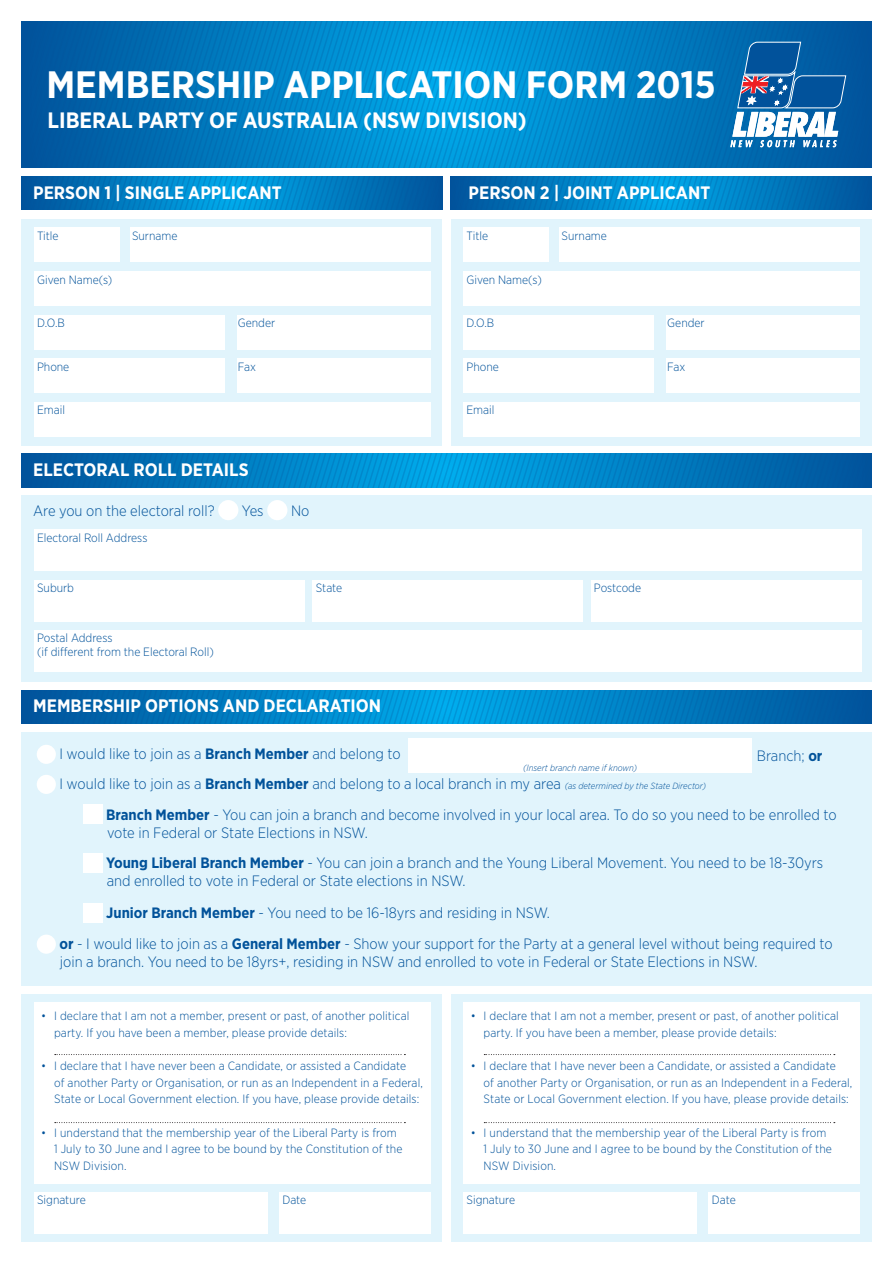
<style>
.page{position:relative;width:893px;height:1263px;background:#fff}
.page>*{position:absolute;margin:0;border:0;box-sizing:border-box;transform-origin:0 0}
.t1{font:700 38.1px "Gotham Narrow";color:#fff}
.t2{font:700 22.2px "Gotham Narrow";color:#fff}
.t3{font:700 18px "Gotham Narrow";color:#fff}
.t4{font:300 15px/18px "Gotham Narrow";color:#01529a}
.t5{font:300 12px/16.5px "Gotham Narrow";letter-spacing:.01em;color:#01529a}
.t6{font:italic 300 9px "Gotham Narrow";color:#01529a}
.s1{font-weight:700}
.s2{font-style:italic;font-size:9px}
</style>
<div class="page">
<svg style="left:21px;top:177px;width:421px;height:33px;background:#007abf"></svg>
<svg style="left:451px;top:177px;width:421px;height:33px;background:#007abf"></svg>
<svg style="left:21px;top:454px;width:851px;height:33px;background:#007bbf"></svg>
<svg style="left:21px;top:690px;width:851px;height:33px;background:#007bbf"></svg>
<div style="left:21px;top:495px;width:851px;height:187px;background:#e1f4fc"></div>
<div style="left:34px;top:529px;width:827px;height:42px;background:#fff"></div>
<div style="left:34px;top:630px;width:827px;height:42px;background:#fff"></div>
<div style="left:34px;top:580px;width:270px;height:41px;background:#fff"></div>
<div style="left:313px;top:580px;width:270px;height:41px;background:#fff"></div>
<div style="left:591px;top:580px;width:270px;height:41px;background:#fff"></div>
<div style="left:218px;top:500px;width:20px;height:20px;background:#fff;border-radius:50%"></div>
<div style="left:267px;top:500px;width:20px;height:20px;background:#fff;border-radius:50%"></div>
<div style="left:21px;top:219px;width:421px;height:226px;background:#e1f4fc"></div>
<div style="left:34px;top:228px;width:85px;height:34px;background:#fff"></div>
<div style="left:130px;top:228px;width:300px;height:34px;background:#fff"></div>
<div style="left:34px;top:271px;width:396px;height:34px;background:#fff"></div>
<div style="left:34px;top:402px;width:396px;height:34px;background:#fff"></div>
<div style="left:34px;top:315px;width:191px;height:34px;background:#fff"></div>
<div style="left:34px;top:359px;width:191px;height:34px;background:#fff"></div>
<div style="left:237px;top:359px;width:193px;height:34px;background:#fff"></div>
<div style="left:237px;top:315px;width:193px;height:34px;background:#fff"></div>
<div style="left:451px;top:219px;width:421px;height:226px;background:#e1f4fc"></div>
<div style="left:463px;top:228px;width:86px;height:34px;background:#fff"></div>
<div style="left:559px;top:228px;width:301px;height:34px;background:#fff"></div>
<div style="left:463px;top:271px;width:397px;height:34px;background:#fff"></div>
<div style="left:463px;top:402px;width:397px;height:34px;background:#fff"></div>
<div style="left:463px;top:315px;width:191px;height:34px;background:#fff"></div>
<div style="left:463px;top:359px;width:191px;height:34px;background:#fff"></div>
<div style="left:666px;top:359px;width:194px;height:34px;background:#fff"></div>
<div style="left:666px;top:315px;width:194px;height:34px;background:#fff"></div>
<div style="left:21px;top:732px;width:851px;height:253px;background:#e1f4fc"></div>
<div style="left:37px;top:745px;width:19px;height:19px;background:#fff;border-radius:50%"></div>
<div style="left:37px;top:775px;width:19px;height:19px;background:#fff;border-radius:50%"></div>
<div style="left:37px;top:934px;width:19px;height:20px;background:#fff;border-radius:50%"></div>
<div style="left:83px;top:805px;width:20px;height:19px;background:#fff"></div>
<div style="left:83px;top:853px;width:20px;height:19px;background:#fff"></div>
<div style="left:83px;top:903px;width:20px;height:19px;background:#fff"></div>
<div style="left:409px;top:739px;width:343px;height:34px;background:#fff"></div>
<svg style="left:21px;top:21px;width:851px;height:147px;background:#077dbf"></svg>
<div style="left:21px;top:994px;width:421px;height:248px;background:#e1f4fc"></div>
<div style="left:34px;top:1002px;width:396px;height:181px;background:#fff"></div>
<div style="left:34px;top:1192px;width:234px;height:41px;background:#fff"></div>
<div style="left:279px;top:1192px;width:151px;height:41px;background:#fff"></div>
<svg style="left:55px;top:1054px;width:350px;height:1px"></svg>
<svg style="left:55px;top:1122px;width:350px;height:1px"></svg>
<div style="left:451px;top:994px;width:421px;height:248px;background:#e1f4fc"></div>
<div style="left:463px;top:1002px;width:397px;height:181px;background:#fff"></div>
<div style="left:463px;top:1192px;width:234px;height:41px;background:#fff"></div>
<div style="left:709px;top:1192px;width:151px;height:41px;background:#fff"></div>
<svg style="left:484px;top:1054px;width:351px;height:1px"></svg>
<svg style="left:484px;top:1122px;width:351px;height:1px"></svg>
<h1 class="t1" style="left:46px;top:60px;width:671px">MEMBERSHIP APPLICATION FORM 2015</h1>
<h2 class="t2" style="left:47px;top:106px;width:481px">LIBERAL PARTY OF AUSTRALIA (NSW DIVISION)</h2>
<h3 class="t3" style="left:33px;top:181px;width:250px">PERSON 1 | SINGLE APPLICANT</h3>
<p class="t5" style="left:37px;top:227px;width:23px">Title</p>
<p class="t5" style="left:132px;top:227px;width:47px">Surname</p>
<p class="t5" style="left:37px;top:271px;width:77px">Given Name(s)</p>
<p class="t5" style="left:37px;top:315px;width:29px">D.O.B</p>
<p class="t5" style="left:37px;top:358px;width:34px">Phone</p>
<p class="t5" style="left:37px;top:402px;width:29px">Email</p>
<p class="t5" style="left:238px;top:315px;width:39px">Gender</p>
<p class="t5" style="left:238px;top:358px;width:20px">Fax</p>
<h3 class="t3" style="left:33px;top:458px;width:217px">ELECTORAL ROLL DETAILS</h3>
<p class="t4" style="left:33px;top:501px;width:183px">Are you on the electoral roll?</p>
<p class="t4" style="left:242px;top:501px;width:23px">Yes</p>
<p class="t4" style="left:291px;top:501px;width:20px">No</p>
<p class="t5" style="left:37px;top:529px;width:112px">Electoral Roll Address</p>
<h3 class="t3" style="left:469px;top:181px;width:243px">PERSON 2 | JOINT APPLICANT</h3>
<p class="t5" style="left:467px;top:227px;width:23px">Title</p>
<p class="t5" style="left:561px;top:227px;width:47px">Surname</p>
<p class="t5" style="left:467px;top:271px;width:77px">Given Name(s)</p>
<p class="t5" style="left:467px;top:315px;width:29px">D.O.B</p>
<p class="t5" style="left:467px;top:358px;width:34px">Phone</p>
<p class="t5" style="left:467px;top:402px;width:29px">Email</p>
<p class="t5" style="left:667px;top:315px;width:39px">Gender</p>
<p class="t5" style="left:667px;top:358px;width:20px">Fax</p>
<p class="t5" style="left:37px;top:579px;width:39px">Suburb</p>
<p class="t5" style="left:37px;top:630px;width:178px;line-height:14.4px">Postal Address<br>(if different from the Electoral Roll)</p>
<p class="t5" style="left:316px;top:579px;width:28px">State</p>
<p class="t5" style="left:594px;top:579px;width:49px">Postcode</p>
<h3 class="t3" style="left:33px;top:695px;width:350px">MEMBERSHIP OPTIONS AND DECLARATION</h3>
<p class="t4" style="left:59px;top:739px;width:648px;line-height:30px">I would like to join as a <span class="s1">Branch Member</span> and belong to<br>I would like to join as a <span class="s1">Branch Member</span> and belong to a local branch in my area <span class="s2">(as determined by the State Director)</span></p>
<p class="t6" style="left:523px;top:762px;width:116px">(Insert branch name if known)</p>
<p class="t4" style="left:757px;top:746px;width:67px">Branch; <span class="s1">or</span></p>
<p class="t4" style="left:106px;top:805px;width:732px"><span class="s1">Branch Member</span> - You can join a branch and become involved in your local area. To do so you need to be enrolled to vote in Federal or State Elections in NSW.</p>
<p class="t4" style="left:106px;top:853px;width:719px"><span class="s1">Young Liberal Branch Member</span> - You can join a branch and the Young Liberal Movement. You need to be 18-30yrs and enrolled to vote in Federal or State elections in NSW.</p>
<p class="t4" style="left:106px;top:903px;width:445px"><span class="s1">Junior Branch Member</span> - You need to be 16-18yrs and residing in NSW.</p>
<p class="t4" style="left:59px;top:934px;width:775px"><span class="s1">or</span> - I would like to join as a <span class="s1">General Member</span> - Show your support for the Party at a general level without being required to join a branch. You need to be 18yrs+, residing in NSW and enrolled to vote in Federal or State Elections in NSW.</p>
<p class="t5" style="left:54px;top:1007px;width:357px;text-indent:-13px">• I declare that I am not a member, present or past, of another political party. If you have been a member, please provide details:</p>
<p class="t5" style="left:54px;top:1057px;width:370px;text-indent:-13px">• I declare that I have never been a Candidate, or assisted a Candidate<br>of another Party or Organisation, or run as an Independent in a Federal,<br>State or Local Government election. If you have, please provide details:</p>
<p class="t5" style="left:54px;top:1124px;width:350px;text-indent:-13px">• I understand that the membership year of the Liberal Party is from<br>1 July to 30 June and I agree to be bound by the Constitution of the<br>NSW Division.</p>
<p class="t5" style="left:37px;top:1191px;width:50px">Signature</p>
<p class="t5" style="left:282px;top:1191px;width:25px">Date</p>
<p class="t5" style="left:484px;top:1007px;width:357px;text-indent:-13px">• I declare that I am not a member, present or past, of another political party. If you have been a member, please provide details:</p>
<p class="t5" style="left:484px;top:1057px;width:370px;text-indent:-13px">• I declare that I have never been a Candidate, or assisted a Candidate<br>of another Party or Organisation, or run as an Independent in a Federal,<br>State or Local Government election. If you have, please provide details:</p>
<p class="t5" style="left:484px;top:1124px;width:350px;text-indent:-13px">• I understand that the membership year of the Liberal Party is from<br>1 July to 30 June and I agree to be bound by the Constitution of the<br>NSW Division.</p>
<p class="t5" style="left:467px;top:1191px;width:50px">Signature</p>
<p class="t5" style="left:712px;top:1191px;width:25px">Date</p>
</div>
